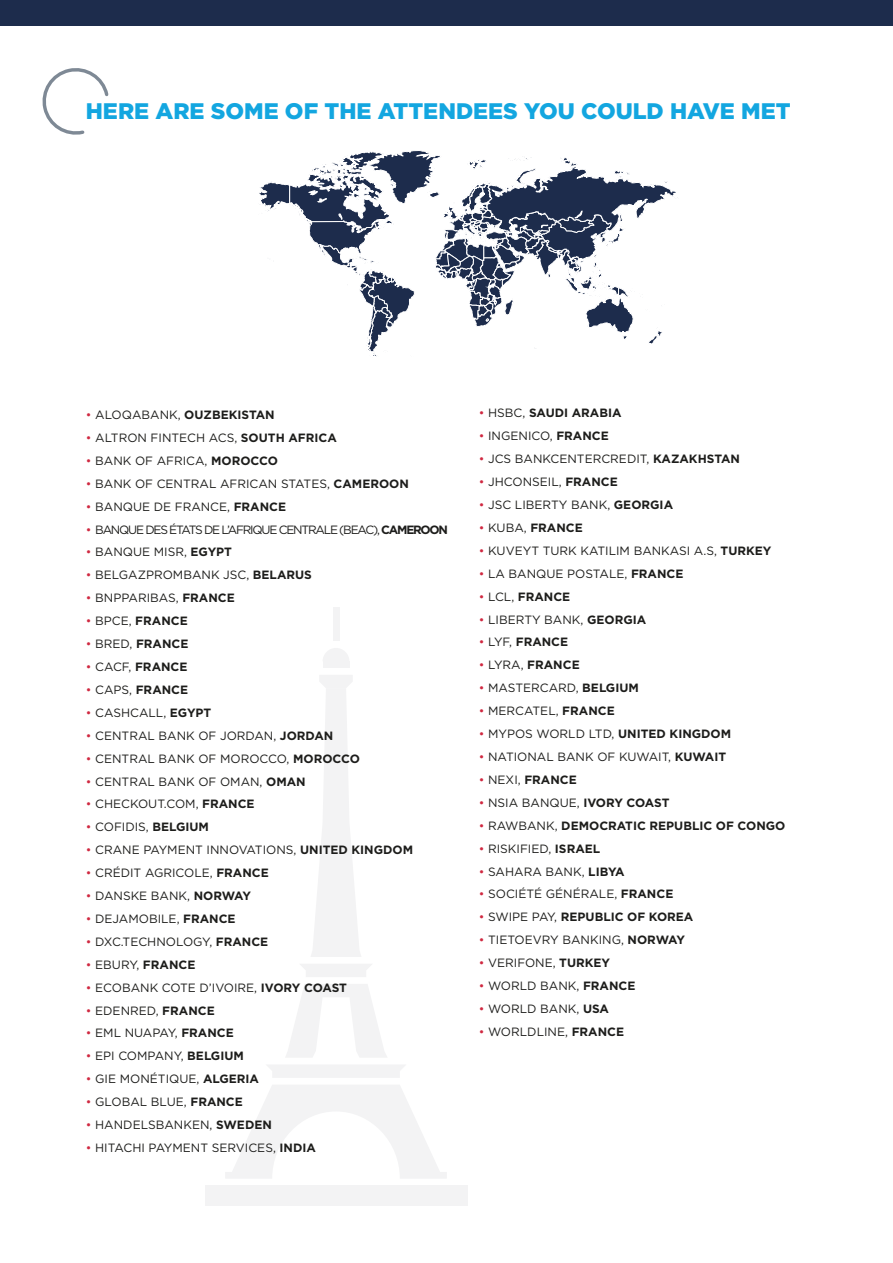
<style>
.page{position:relative;width:893px;height:1263px;background:#fff}
.page>*{position:absolute;margin:0;border:0;box-sizing:border-box;transform-origin:0 0}
.t1{font:900 22.5px "Gotham";color:#13a6e0}
.t2{font:12px "Gotham";color:#1d1d1b}
.t3{font:700 12px "Gotham";color:#1d1d1b}
.t4{font:12px "Gotham";letter-spacing:-.1em;color:#1d1d1b}
.s1{font-weight:400;color:#d02941}
.s2{font-weight:400}
.s3{color:#d02941}
.s4{font-weight:700}
</style>
<div class="page">
<div style="left:205px;top:1185px;width:262px;height:20px;background:#f3f3f4"></div>
<svg style="left:225px;top:1085px;width:222px;height:93px"></svg>
<svg style="left:286px;top:984px;width:101px;height:73px"></svg>
<div style="left:267px;top:1065px;width:138px;height:13px;background:#f3f3f4"></div>
<svg style="left:300px;top:964px;width:72px;height:13px"></svg>
<svg style="left:311px;top:675px;width:50px;height:282px"></svg>
<div style="left:323px;top:661px;width:26px;height:7px;background:#f3f3f4"></div>
<svg style="left:323px;top:648px;width:26px;height:13px"></svg>
<div style="left:333px;top:608px;width:6px;height:33px;background:#f3f3f4"></div>
<div style="left:0;top:0;width:893px;height:26px;background:#1d2c4c"></div>
<svg style="left:42px;top:68px;width:67px;height:67px"></svg>
<svg style="left:259px;top:150px;width:419px;height:207px"></svg>
<p class="t1" style="left:86px;top:96px;width:706px">HERE ARE SOME OF THE ATTENDEES YOU COULD HAVE MET</p>
<p class="t3" style="left:86px;top:408px;width:190px"><span class="s1">•</span> <span class="s2">ALOQABANK,</span> OUZBEKISTAN</p>
<p class="t2" style="left:86px;top:430px;width:252px"><span class="s3">•</span> ALTRON FINTECH ACS, <span class="s4">SOUTH AFRICA</span></p>
<p class="t2" style="left:86px;top:453px;width:194px"><span class="s3">•</span> BANK OF AFRICA, <span class="s4">MOROCCO</span></p>
<p class="t2" style="left:86px;top:476px;width:325px"><span class="s3">•</span> BANK OF CENTRAL AFRICAN STATES, <span class="s4">CAMEROON</span></p>
<p class="t2" style="left:86px;top:499px;width:202px"><span class="s3">•</span> BANQUE DE FRANCE, <span class="s4">FRANCE</span></p>
<p class="t4" style="left:86px;top:522px;width:364px"><span class="s3">•</span> BANQUE DES ÉTATS DE L’AFRIQUE CENTRALE (BEAC), <span class="s4">CAMEROON</span></p>
<p class="t2" style="left:86px;top:544px;width:148px"><span class="s3">•</span> BANQUE MISR, <span class="s4">EGYPT</span></p>
<p class="t2" style="left:86px;top:567px;width:228px"><span class="s3">•</span> BELGAZPROMBANK JSC, <span class="s4">BELARUS</span></p>
<p class="t2" style="left:86px;top:590px;width:150px"><span class="s3">•</span> BNPPARIBAS, <span class="s4">FRANCE</span></p>
<p class="t3" style="left:86px;top:614px;width:103px"><span class="s1">•</span> <span class="s2">BPCE,</span> FRANCE</p>
<p class="t3" style="left:86px;top:637px;width:104px"><span class="s1">•</span> <span class="s2">BRED,</span> FRANCE</p>
<p class="t3" style="left:86px;top:660px;width:103px"><span class="s1">•</span> <span class="s2">CACF,</span> FRANCE</p>
<p class="t3" style="left:86px;top:683px;width:104px"><span class="s1">•</span> <span class="s2">CAPS,</span> FRANCE</p>
<p class="t2" style="left:86px;top:705px;width:127px"><span class="s3">•</span> CASHCALL, <span class="s4">EGYPT</span></p>
<p class="t2" style="left:86px;top:728px;width:249px"><span class="s3">•</span> CENTRAL BANK OF JORDAN, <span class="s4">JORDAN</span></p>
<p class="t2" style="left:86px;top:751px;width:276px"><span class="s3">•</span> CENTRAL BANK OF MOROCCO, <span class="s4">MOROCCO</span></p>
<p class="t2" style="left:86px;top:773px;width:221px"><span class="s3">•</span> CENTRAL BANK OF OMAN, <span class="s4">OMAN</span></p>
<p class="t2" style="left:86px;top:796px;width:170px"><span class="s3">•</span> CHECKOUT.COM, <span class="s4">FRANCE</span></p>
<p class="t2" style="left:86px;top:819px;width:125px"><span class="s3">•</span> COFIDIS, <span class="s4">BELGIUM</span></p>
<p class="t2" style="left:86px;top:842px;width:329px"><span class="s3">•</span> CRANE PAYMENT INNOVATIONS, <span class="s4">UNITED KINGDOM</span></p>
<p class="t2" style="left:86px;top:865px;width:184px"><span class="s3">•</span> CRÉDIT AGRICOLE, <span class="s4">FRANCE</span></p>
<p class="t2" style="left:86px;top:888px;width:167px"><span class="s3">•</span> DANSKE BANK, <span class="s4">NORWAY</span></p>
<p class="t2" style="left:86px;top:911px;width:151px"><span class="s3">•</span> DEJAMOBILE, <span class="s4">FRANCE</span></p>
<p class="t2" style="left:86px;top:934px;width:184px"><span class="s3">•</span> DXC.TECHNOLOGY, <span class="s4">FRANCE</span></p>
<p class="t2" style="left:86px;top:957px;width:111px"><span class="s3">•</span> EBURY, <span class="s4">FRANCE</span></p>
<p class="t2" style="left:86px;top:980px;width:263px"><span class="s3">•</span> ECOBANK COTE D’IVOIRE, <span class="s4">IVORY COAST</span></p>
<p class="t2" style="left:86px;top:1003px;width:130px"><span class="s3">•</span> EDENRED, <span class="s4">FRANCE</span></p>
<p class="t2" style="left:86px;top:1025px;width:149px"><span class="s3">•</span> EML NUAPAY, <span class="s4">FRANCE</span></p>
<p class="t2" style="left:86px;top:1048px;width:160px"><span class="s3">•</span> EPI COMPANY, <span class="s4">BELGIUM</span></p>
<p class="t2" style="left:86px;top:1071px;width:175px"><span class="s3">•</span> GIE MONÉTIQUE, <span class="s4">ALGERIA</span></p>
<p class="t2" style="left:86px;top:1094px;width:159px"><span class="s3">•</span> GLOBAL BLUE, <span class="s4">FRANCE</span></p>
<p class="t2" style="left:86px;top:1117px;width:188px"><span class="s3">•</span> HANDELSBANKEN, <span class="s4">SWEDEN</span></p>
<p class="t2" style="left:86px;top:1140px;width:232px"><span class="s3">•</span> HITACHI PAYMENT SERVICES, <span class="s4">INDIA</span></p>
<p class="t3" style="left:479px;top:406px;width:144px"><span class="s1">•</span> <span class="s2">HSBC,</span> SAUDI ARABIA</p>
<p class="t2" style="left:479px;top:428px;width:132px"><span class="s3">•</span> INGENICO, <span class="s4">FRANCE</span></p>
<p class="t2" style="left:479px;top:451px;width:263px"><span class="s3">•</span> JCS BANKCENTERCREDIT, <span class="s4">KAZAKHSTAN</span></p>
<p class="t2" style="left:479px;top:474px;width:140px"><span class="s3">•</span> JHCONSEIL, <span class="s4">FRANCE</span></p>
<p class="t2" style="left:479px;top:497px;width:196px"><span class="s3">•</span> JSC LIBERTY BANK, <span class="s4">GEORGIA</span></p>
<p class="t3" style="left:479px;top:521px;width:105px"><span class="s1">•</span> <span class="s2">KUBA,</span> FRANCE</p>
<p class="t2" style="left:479px;top:543px;width:294px"><span class="s3">•</span> KUVEYT TURK KATILIM BANKASI A.S, <span class="s4">TURKEY</span></p>
<p class="t2" style="left:479px;top:566px;width:206px"><span class="s3">•</span> LA BANQUE POSTALE, <span class="s4">FRANCE</span></p>
<p class="t3" style="left:479px;top:589px;width:93px"><span class="s1">•</span> <span class="s2">LCL,</span> FRANCE</p>
<p class="t2" style="left:479px;top:612px;width:169px"><span class="s3">•</span> LIBERTY BANK, <span class="s4">GEORGIA</span></p>
<p class="t3" style="left:479px;top:635px;width:91px"><span class="s1">•</span> <span class="s2">LYF,</span> FRANCE</p>
<p class="t3" style="left:479px;top:658px;width:102px"><span class="s1">•</span> <span class="s2">LYRA,</span> FRANCE</p>
<p class="t2" style="left:479px;top:680px;width:162px"><span class="s3">•</span> MASTERCARD, <span class="s4">BELGIUM</span></p>
<p class="t2" style="left:479px;top:703px;width:137px"><span class="s3">•</span> MERCATEL, <span class="s4">FRANCE</span></p>
<p class="t2" style="left:479px;top:726px;width:254px"><span class="s3">•</span> MYPOS WORLD LTD, <span class="s4">UNITED KINGDOM</span></p>
<p class="t2" style="left:479px;top:749px;width:249px"><span class="s3">•</span> NATIONAL BANK OF KUWAIT, <span class="s4">KUWAIT</span></p>
<p class="t3" style="left:479px;top:773px;width:99px"><span class="s1">•</span> <span class="s2">NEXI,</span> FRANCE</p>
<p class="t2" style="left:479px;top:795px;width:192px"><span class="s3">•</span> NSIA BANQUE, <span class="s4">IVORY COAST</span></p>
<p class="t3" style="left:479px;top:818px;width:308px"><span class="s1">•</span> <span class="s2">RAWBANK,</span> DEMOCRATIC REPUBLIC OF CONGO</p>
<p class="t2" style="left:479px;top:841px;width:123px"><span class="s3">•</span> RISKIFIED, <span class="s4">ISRAEL</span></p>
<p class="t2" style="left:479px;top:864px;width:147px"><span class="s3">•</span> SAHARA BANK, <span class="s4">LIBYA</span></p>
<p class="t2" style="left:479px;top:886px;width:196px"><span class="s3">•</span> SOCIÉTÉ GÉNÉRALE, <span class="s4">FRANCE</span></p>
<p class="t3" style="left:479px;top:910px;width:216px"><span class="s1">•</span> <span class="s2">SWIPE PAY,</span> REPUBLIC OF KOREA</p>
<p class="t2" style="left:479px;top:932px;width:208px"><span class="s3">•</span> TIETOEVRY BANKING, <span class="s4">NORWAY</span></p>
<p class="t2" style="left:479px;top:955px;width:133px"><span class="s3">•</span> VERIFONE, <span class="s4">TURKEY</span></p>
<p class="t2" style="left:479px;top:978px;width:158px"><span class="s3">•</span> WORLD BANK, <span class="s4">FRANCE</span></p>
<p class="t2" style="left:479px;top:1001px;width:132px"><span class="s3">•</span> WORLD BANK, <span class="s4">USA</span></p>
<p class="t2" style="left:479px;top:1024px;width:147px"><span class="s3">•</span> WORLDLINE, <span class="s4">FRANCE</span></p>
</div>
